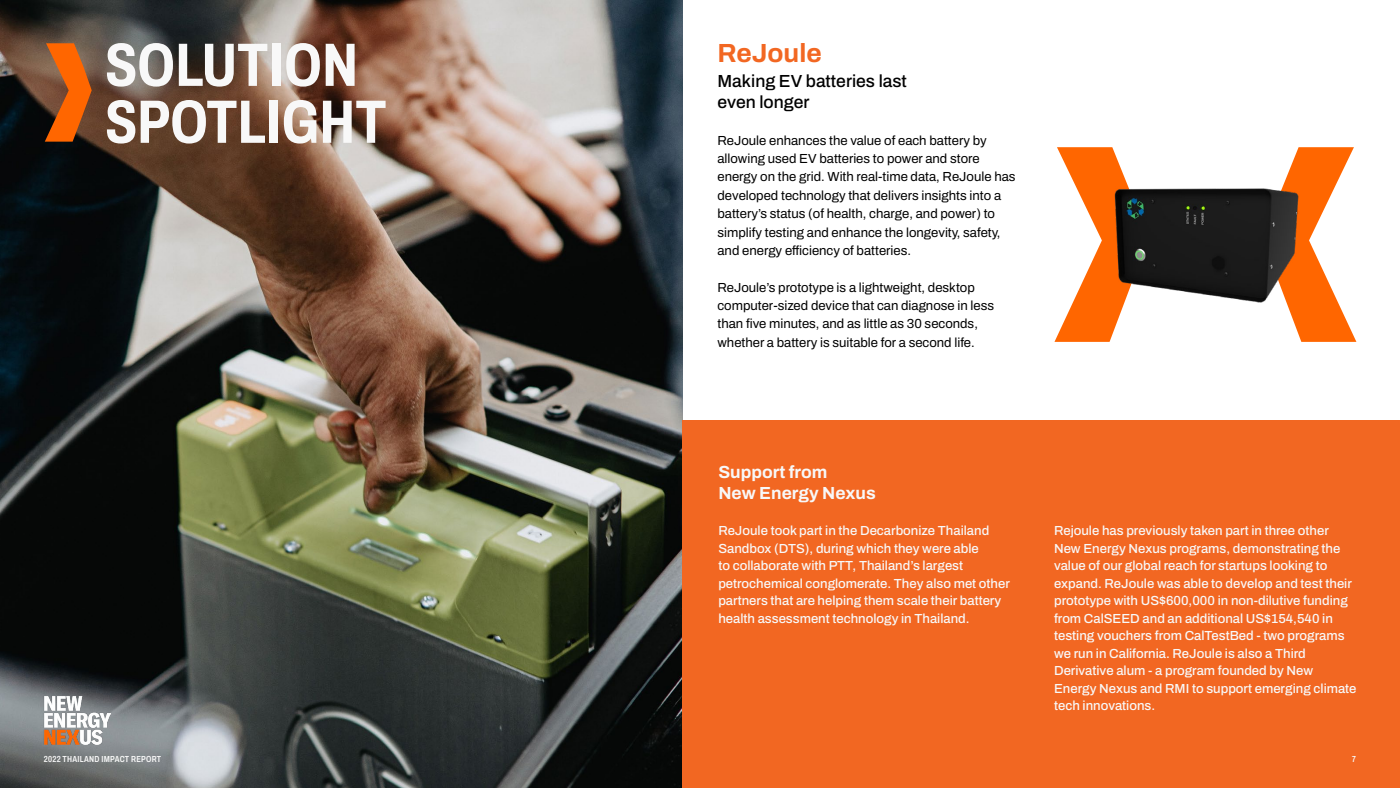
<style>
.page{position:relative;width:1400px;height:788px;background:#fff}
.page>*{position:absolute;margin:0;border:0;box-sizing:border-box;transform-origin:0 0}
.t1{font:700 61.25px/56.9px "Archivo Condensed";color:#f8f8f8}
.t2{font:700 26.25px "Archivo";color:#f26722}
.t3{font:500 17.5px/21px "Archivo";color:#000}
.t4{font:700 17.5px/21px "Archivo";color:#f8f8f8}
.t5{font:500 13.12px/17.5px "Archivo";color:#f8f8f8}
.t6{font:13.12px/18.4px "Archivo";color:#000}
.t7{font:600 8.75px "Archivo Condensed";letter-spacing:.03em;color:#f8f8f8}
</style>
<div class="page">
<img style="left:0;top:0;width:683px;height:788px">
<img style="left:44px;top:695px;width:67px;height:49px">
<div style="left:683px;top:420px;width:717px;height:368px;background:#f26722"></div>
<svg style="left:45px;top:43px;width:47px;height:99px;background:#b9591a"></svg>
<svg style="left:1284px;top:147px;width:72px;height:195px"></svg>
<svg style="left:1054px;top:147px;width:73px;height:195px"></svg>
<img style="left:1111px;top:183px;width:190px;height:122px">
<h1 class="t1" style="left:105px;top:36px;width:283px">SOLUTION<br>SPOTLIGHT</h1>
<h2 class="t2" style="left:718px;top:33px;width:106px">ReJoule</h2>
<h3 class="t3" style="left:718px;top:71px;width:191px">Making EV batteries last even longer</h3>
<p class="t6" style="left:718px;top:131px;width:300px">ReJoule enhances the value of each battery by allowing used EV batteries to power and store energy on the grid. With real-time data, ReJoule has developed technology that delivers insights into a battery’s status (of health, charge, and power) to simplify testing and enhance the longevity, safety, and energy efficiency of batteries.</p>
<p class="t6" style="left:718px;top:278px;width:278px">ReJoule’s prototype is a lightweight, desktop computer-sized device that can diagnose in less than five minutes, and as little as 30 seconds, whether a battery is suitable for a second life.</p>
<h3 class="t4" style="left:718px;top:461px;width:159px">Support from<br>New Energy Nexus</h3>
<p class="t5" style="left:718px;top:522px;width:293px">ReJoule took part in the Decarbonize Thailand Sandbox (DTS), during which they were able<br>to collaborate with PTT, Thailand’s largest petrochemical conglomerate. They also met other partners that are helping them scale their battery health assessment technology in Thailand.</p>
<p class="t5" style="left:1054px;top:522px;width:304px">Rejoule has previously taken part in three other New Energy Nexus programs, demonstrating the value of our global reach for startups looking to expand. ReJoule was able to develop and test their prototype with US$600,000 in non-dilutive funding from CalSEED and an additional US$154,540 in testing vouchers from CalTestBed - two programs we run in California. ReJoule is also a Third Derivative alum - a program founded by New Energy Nexus and RMI to support emerging climate tech innovations.</p>
<p class="t7" style="left:44px;top:752px;width:119px">2022 THAILAND IMPACT REPORT</p>
<p class="t7" style="left:1352px;top:752px;width:5px">7</p>
</div>
